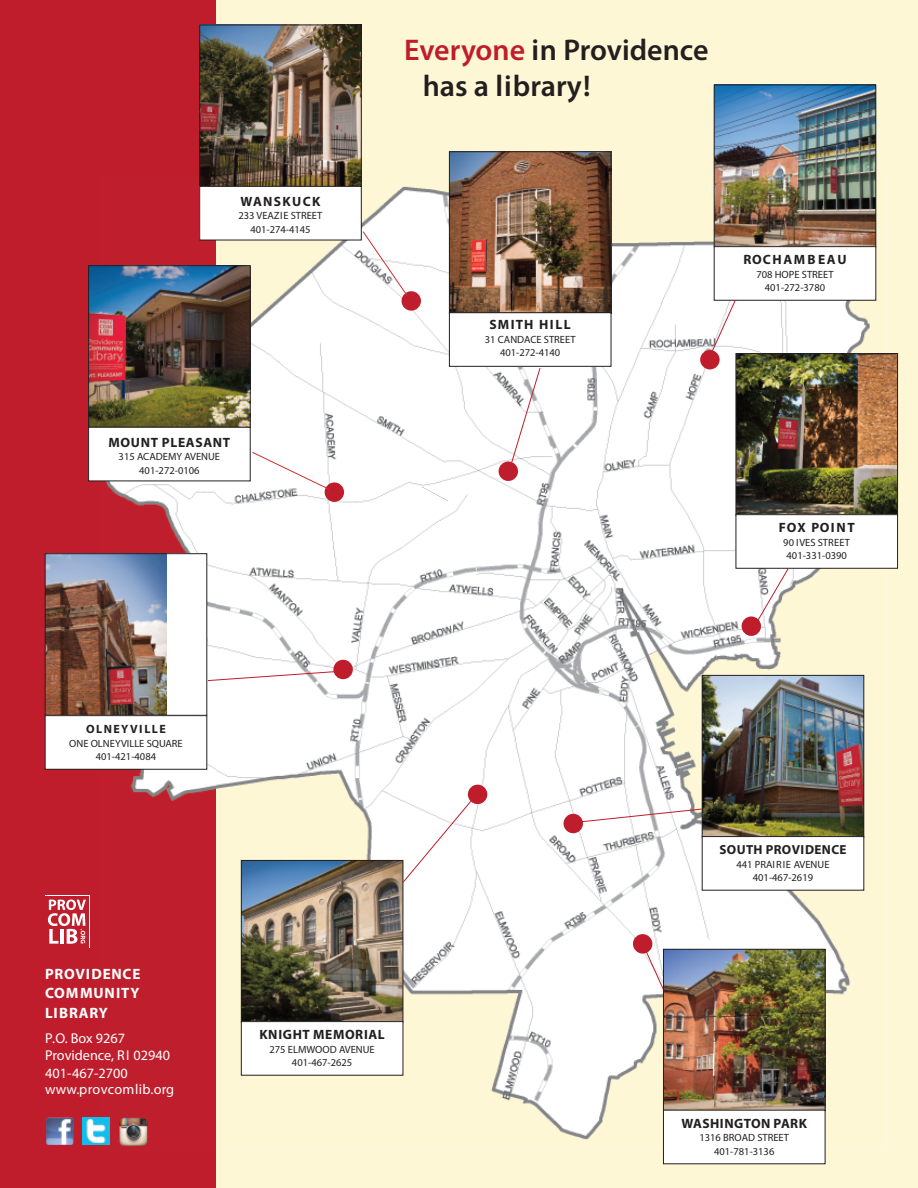
<style>
.page{position:relative;width:918px;height:1188px;background:#fff}
.page>*{position:absolute;margin:0;border:0;box-sizing:border-box;transform-origin:0 0}
.t1{font:600 30px/36px "Myriad Pro";color:#231f20}
.t2{font:700 15px/19.5px "Myriad Pro";letter-spacing:.05em;color:#fff;text-align:justify}
.t3{font:14.25px/16.5px "Myriad Pro";color:#fff}
.t4{font:700 13.5px "Myriad Pro";letter-spacing:.05em;color:#231f20}
.t5{font:700 13.5px "Myriad Pro";letter-spacing:.12em;color:#231f20}
.t6{font:700 13.5px "Myriad Pro";letter-spacing:.025em;color:#231f20}
.t7{font:700 13.5px "Myriad Pro";letter-spacing:.1em;color:#231f20}
.t8{font:700 13.5px "Myriad Pro";letter-spacing:.105em;color:#231f20}
.t9{font:700 13.2px "Myriad Pro";letter-spacing:.03em;color:#231f20}
.t10{font:700 12px "Myriad Pro";letter-spacing:.12em;color:#231f20}
.t11{font:10.5px/13.5px "Myriad Pro";color:#231f20;text-align:center}
.s1{color:#bf1d2c}
</style>
<div class="page">
<div style="left:216px;top:0;width:702px;height:1188px;background:#fdf7d5"></div>
<div style="left:0;top:0;width:216px;height:1188px;background:#bf1d2c"></div>
<img style="left:98px;top:176px;width:789px;height:974px">
<img style="left:422px;top:487px;width:26px;height:14px">
<img style="left:202px;top:27px;width:158px;height:158px">
<div style="left:200px;top:25px;width:162px;height:162px;border:1px solid #231f20"></div>
<div style="left:402px;top:291px;width:19px;height:20px;background:#bf1d2c;border-radius:50%"></div>
<div style="left:325px;top:482px;width:19px;height:20px;background:#bf1d2c;border-radius:50%"></div>
<div style="left:499px;top:462px;width:19px;height:19px;background:#bf1d2c;border-radius:50%"></div>
<div style="left:742px;top:616px;width:19px;height:20px;background:#bf1d2c;border-radius:50%"></div>
<div style="left:468px;top:785px;width:19px;height:19px;background:#bf1d2c;border-radius:50%"></div>
<div style="left:333px;top:660px;width:20px;height:19px;background:#bf1d2c;border-radius:50%"></div>
<div style="left:564px;top:814px;width:19px;height:19px;background:#bf1d2c;border-radius:50%"></div>
<div style="left:633px;top:934px;width:19px;height:20px;background:#bf1d2c;border-radius:50%"></div>
<div style="left:700px;top:350px;width:20px;height:19px;background:#bf1d2c;border-radius:50%"></div>
<div style="left:200px;top:186px;width:161px;height:54px;background:#fff"></div>
<div style="left:200px;top:186px;width:162px;height:54px;border:1px solid #231f20"></div>
<img style="left:738px;top:355px;width:158px;height:158px">
<div style="left:736px;top:353px;width:162px;height:162px;border:1px solid #231f20"></div>
<div style="left:736px;top:515px;width:162px;height:53px;background:#fff"></div>
<div style="left:736px;top:514px;width:162px;height:54px;border:1px solid #231f20"></div>
<img style="left:716px;top:87px;width:158px;height:158px">
<div style="left:714px;top:85px;width:162px;height:162px;border:1px solid #231f20"></div>
<div style="left:714px;top:247px;width:162px;height:53px;background:#fff"></div>
<div style="left:714px;top:246px;width:162px;height:54px;border:1px solid #231f20"></div>
<img style="left:704px;top:677px;width:158px;height:158px">
<div style="left:702px;top:675px;width:162px;height:162px;border:1px solid #231f20"></div>
<div style="left:702px;top:837px;width:162px;height:53px;background:#fff"></div>
<div style="left:702px;top:836px;width:162px;height:54px;border:1px solid #231f20"></div>
<img style="left:665px;top:951px;width:158px;height:158px">
<div style="left:663px;top:949px;width:162px;height:162px;border:1px solid #231f20"></div>
<div style="left:663px;top:1110px;width:162px;height:54px;background:#fff"></div>
<img style="left:243px;top:862px;width:158px;height:158px">
<div style="left:241px;top:860px;width:162px;height:162px;border:1px solid #231f20"></div>
<div style="left:241px;top:1022px;width:162px;height:53px;background:#fff"></div>
<div style="left:241px;top:1021px;width:162px;height:54px;border:1px solid #231f20"></div>
<img style="left:90px;top:268px;width:158px;height:158px">
<div style="left:88px;top:266px;width:162px;height:162px;border:1px solid #231f20"></div>
<div style="left:89px;top:427px;width:161px;height:54px;background:#fff"></div>
<div style="left:88px;top:427px;width:162px;height:54px;border:1px solid #231f20"></div>
<img style="left:451px;top:154px;width:158px;height:158px">
<div style="left:449px;top:152px;width:162px;height:162px;border:1px solid #231f20"></div>
<div style="left:449px;top:313px;width:162px;height:53px;background:#fff"></div>
<div style="left:449px;top:313px;width:162px;height:54px;border:1px solid #231f20"></div>
<div style="left:45px;top:554px;width:162px;height:161px;background:#fff"></div>
<img style="left:47px;top:556px;width:119px;height:158px">
<div style="left:45px;top:554px;width:162px;height:162px;border:1px solid #231f20"></div>
<div style="left:45px;top:716px;width:162px;height:53px;background:#fff"></div>
<div style="left:45px;top:715px;width:162px;height:54px;border:1px solid #231f20"></div>
<svg style="left:251px;top:451px;width:79px;height:39px"></svg>
<svg style="left:362px;top:231px;width:46px;height:66px"></svg>
<svg style="left:511px;top:367px;width:30px;height:97px"></svg>
<svg style="left:207px;top:671px;width:130px;height:10px"></svg>
<svg style="left:402px;top:795px;width:74px;height:88px"></svg>
<svg style="left:644px;top:947px;width:20px;height:43px"></svg>
<svg style="left:579px;top:808px;width:124px;height:15px"></svg>
<svg style="left:705px;top:299px;width:31px;height:67px"></svg>
<svg style="left:757px;top:567px;width:32px;height:54px"></svg>
<img style="left:82px;top:1118px;width:27px;height:27px">
<img style="left:46px;top:1118px;width:27px;height:27px">
<img style="left:119px;top:1118px;width:28px;height:28px">
<svg style="left:48px;top:900px;width:38px;height:44px"></svg>
<p class="t7" style="left:241px;top:196px;width:81px">WANSKUCK</p>
<p class="t11" style="left:239px;top:210px;width:85px">233 VEAZIE STREET<br>401-274-4145</p>
<p class="t4" style="left:108px;top:437px;width:123px">MOUNT PLEASANT</p>
<p class="t11" style="left:119px;top:451px;width:103px">315 ACADEMY AVENUE<br>401-272-0106</p>
<h1 class="t1" style="left:423px;top:34px;width:287px;text-indent:-19px"><span class="s1">Everyone</span> in Providence has a library!</h1>
<p class="t5" style="left:490px;top:319px;width:83px">SMITH HILL</p>
<p class="t11" style="left:485px;top:333px;width:92px">31 CANDACE STREET<br>401-272-4140</p>
<p class="t5" style="left:743px;top:255px;width:105px">ROCHAMBEAU</p>
<p class="t11" style="left:756px;top:269px;width:79px">708 HOPE STREET<br>401-272-3780</p>
<p class="t8" style="left:779px;top:523px;width:78px">FOX POINT</p>
<p class="t11" style="left:783px;top:537px;width:68px">90 IVES STREET<br>401-331-0390</p>
<p class="t10" style="left:86px;top:725px;width:81px">OLNEYVILLE</p>
<p class="t11" style="left:69px;top:738px;width:115px">ONE OLNEYVILLE SQUARE<br>401-421-4084</p>
<h2 class="t2" style="left:45px;top:965px;width:97px">PROVIDENCE COMMUNITY LIBRARY</h2>
<h3 class="t3" style="left:45px;top:1032px;width:126px">P.O. Box 9267<br>Providence, RI 02940</h3>
<h3 class="t3" style="left:45px;top:1066px;width:131px;line-height:15.8px">401-467-2700 www.provcomlib.org</h3>
<p class="t4" style="left:260px;top:1030px;width:127px">KNIGHT MEMORIAL</p>
<p class="t11" style="left:269px;top:1043px;width:107px">275 ELMWOOD AVENUE<br>401-467-2625</p>
<p class="t9" style="left:719px;top:845px;width:129px">SOUTH PROVIDENCE</p>
<p class="t11" style="left:736px;top:858px;width:95px">441 PRAIRIE AVENUE<br>401-467-2619</p>
<p class="t6" style="left:682px;top:1118px;width:127px">WASHINGTON PARK</p>
<p class="t11" style="left:699px;top:1132px;width:91px">1316 BROAD STREET<br>401-781-3136</p>
</div>
